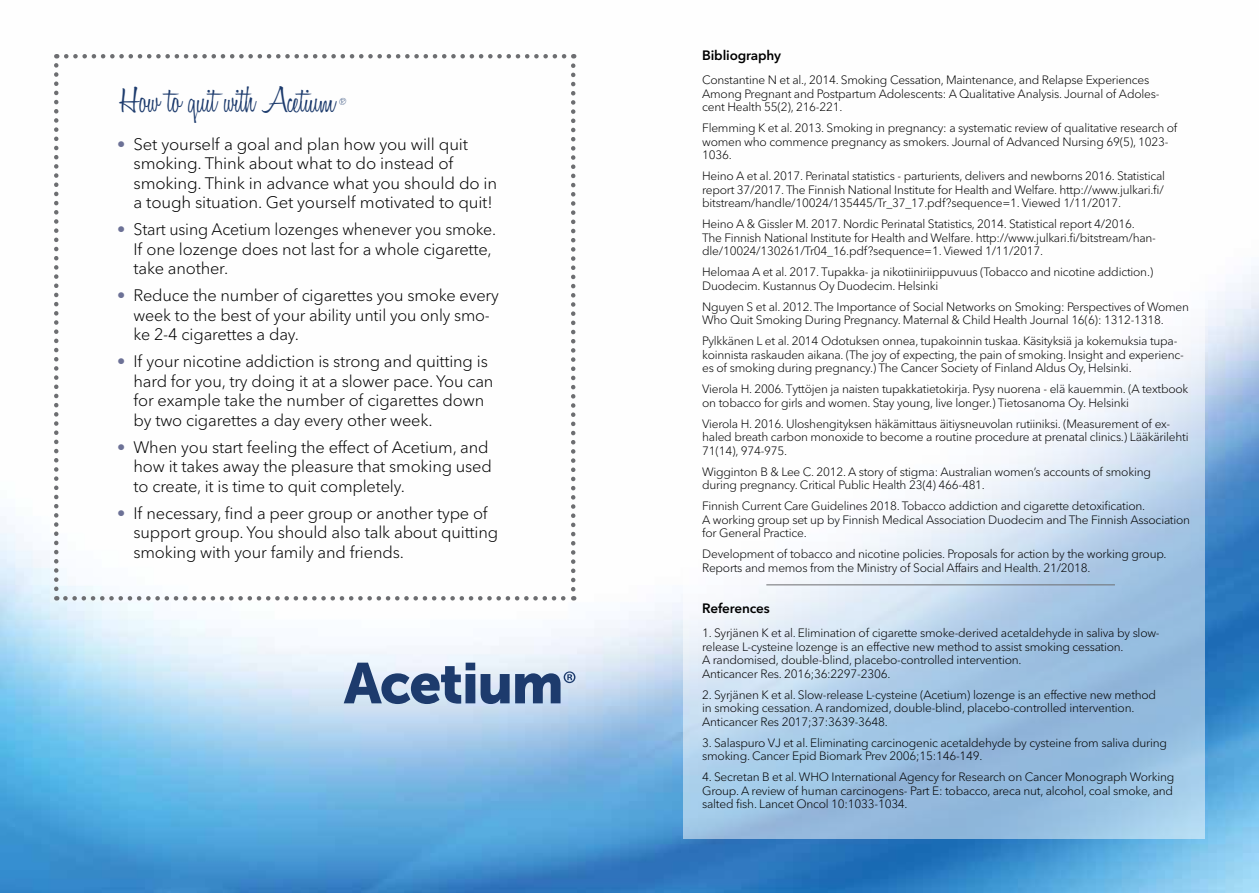
<style>
.page{position:relative;width:1259px;height:893px;background:#fff}
.page>*{position:absolute;margin:0;border:0;box-sizing:border-box;transform-origin:0 0}
.t1{font:300 37.5px "Honey Script";letter-spacing:-.01em;color:#1d3b6d}
.t2{font:300 16.5px/19.5px "Avenir Next LT Pro";letter-spacing:-.01em;color:#000}
.t3{font:600 13.5px "Avenir Next LT Pro";letter-spacing:-.01em;color:#000}
.t4{font:300 12px/13.5px "Avenir Next LT Pro";letter-spacing:-.02em;color:#000}
.t5{font:300 8.7px "Honey Script";color:#1d3b6d}
.s1{color:#6c7196}
</style>
<div class="page">
<img style="left:0;top:54px;width:1259px;height:839px">
<div style="left:55px;top:56px;width:517px;height:530px;background:#fff"></div>
<svg style="left:683px;top:54px;width:522px;height:785px"></svg>
<svg style="left:54px;top:65px;width:4px;height:535px"></svg>
<svg style="left:65px;top:596px;width:509px;height:4px"></svg>
<svg style="left:571px;top:54px;width:4px;height:535px"></svg>
<svg style="left:56px;top:54px;width:508px;height:5px"></svg>
<hr style="left:766px;top:585px;width:349px;height:1px;background:#6d6e71">
<svg style="left:344px;top:663px;width:231px;height:41px;background:#8498b6"></svg>
<h1 class="t1" style="left:120px;top:78px;width:217px">How to quit with Acetium</h1>
<p class="t5" style="left:340px;top:96px;width:8px">®</p>
<h2 class="t2" style="left:134px;top:134px;width:365px;text-indent:-16px"><span class="s1">•</span> Set yourself a goal and plan how you will quit smoking. Think about what to do instead of smoking. Think in advance what you should do in a tough situation. Get yourself motivated to quit!</h2>
<h2 class="t2" style="left:133px;top:220px;width:364px;text-indent:-16px"><span class="s1">•</span> Start using Acetium lozenges whenever you smoke.<br>If one lozenge does not last for a whole cigarette, take another.</h2>
<h2 class="t2" style="left:134px;top:286px;width:367px;text-indent:-17px"><span class="s1">•</span> Reduce the number of cigarettes you smoke every week to the best of your ability until you only smo&shy;ke 2-4 cigarettes a day.</h2>
<h2 class="t2" style="left:133px;top:352px;width:361px;text-indent:-16px"><span class="s1">•</span> If your nicotine addiction is strong and quitting is hard for you, try doing it at a slower pace. You can for example take the number of cigarettes down by two cigarettes a day every other week.</h2>
<h2 class="t2" style="left:133px;top:437px;width:360px;text-indent:-16px"><span class="s1">•</span> When you start feeling the effect of Acetium, and how it takes away the pleasure that smoking used to create, it is time to quit completely.</h2>
<h2 class="t2" style="left:133px;top:503px;width:366px;text-indent:-16px"><span class="s1">•</span> If necessary, find a peer group or another type of support group. You should also talk about quitting smoking with your family and friends.</h2>
<p class="t3" style="left:702px;top:47px;width:80px">Bibliography</p>
<p class="t4" style="left:702px;top:73px;width:459px">Constantine N et al., 2014. Smoking Cessation, Maintenance, and Relapse Experiences<br>Among Pregnant and Postpartum Adolescents: A Qualitative Analysis. Journal of Adoles&shy;cent Health 55(2), 216-221.</p>
<p class="t4" style="left:702px;top:121px;width:477px">Flemming K et al. 2013. Smoking in pregnancy: a systematic review of qualitative research of women who commence pregnancy as smokers. Journal of Advanced Nursing 69(5), 1023-<br>1036.</p>
<p class="t4" style="left:702px;top:169px;width:464px;text-align:justify">Heino A et al. 2017. Perinatal statistics - parturients, delivers and newborns 2016. Statistical report 37/2017. The Finnish National Institute for Health and Welfare. http://www.julkari.fi/ bitstream/handle/10024/135445/Tr_37_17.pdf?sequence=1. Viewed 1/11/2017.</p>
<p class="t4" style="left:702px;top:217px;width:455px">Heino A &amp; Gissler M. 2017. Nordic Perinatal Statistics, 2014. Statistical report 4/2016.<br>The Finnish National Institute for Health and Welfare. http://www.julkari.fi/bitstream/han&shy;dle/10024/130261/Tr04_16.pdf?sequence=1. Viewed 1/11/2017.</p>
<p class="t4" style="left:702px;top:265px;width:453px">Helomaa A et al. 2017. Tupakka- ja nikotiiniriippuvuus (Tobacco and nicotine addiction.)<br>Duodecim. Kustannus Oy Duodecim. Helsinki</p>
<p class="t4" style="left:702px;top:300px;width:488px">Nguyen S et al. 2012. The Importance of Social Networks on Smoking: Perspectives of Women<br>Who Quit Smoking During Pregnancy. Maternal &amp; Child Health Journal 16(6): 1312-1318.</p>
<p class="t4" style="left:702px;top:334px;width:483px">Pylkkänen L et al. 2014 Odotuksen onnea, tupakoinnin tuskaa. Käsityksiä ja kokemuksia tupa&shy;koinnista raskauden aikana. (The joy of expecting, the pain of smoking. Insight and experienc&shy;es of smoking during pregnancy.) The Cancer Society of Finland Aldus Oy, Helsinki.</p>
<p class="t4" style="left:702px;top:382px;width:488px">Vierola H. 2006. Tyttöjen ja naisten tupakkatietokirja. Pysy nuorena - elä kauemmin. (A textbook on tobacco for girls and women. Stay young, live longer.) Tietosanoma Oy. Helsinki</p>
<p class="t4" style="left:702px;top:417px;width:488px">Vierola H. 2016. Uloshengityksen häkämittaus äitiysneuvolan rutiiniksi. (Measurement of ex&shy;haled breath carbon monoxide to become a routine procedure at prenatal clinics.) Lääkärilehti<br>71(14), 974-975.</p>
<p class="t4" style="left:702px;top:465px;width:450px">Wigginton B &amp; Lee C. 2012. A story of stigma: Australian women’s accounts of smoking during pregnancy. Critical Public Health 23(4) 466-481.</p>
<p class="t4" style="left:702px;top:499px;width:489px">Finnish Current Care Guidelines 2018. Tobacco addiction and cigarette detoxification.<br>A working group set up by Finnish Medical Association Duodecim and The Finnish Association for General Practice.</p>
<p class="t4" style="left:702px;top:547px;width:466px">Development of tobacco and nicotine policies. Proposals for action by the working group.<br>Reports and memos from the Ministry of Social Affairs and Health. 21/2018.</p>
<p class="t3" style="left:702px;top:600px;width:69px">References</p>
<p class="t4" style="left:702px;top:626px;width:459px">1. Syrjänen K et al. Elimination of cigarette smoke-derived acetaldehyde in saliva by slow&shy;release L-cysteine lozenge is an effective new method to assist smoking cessation.<br>A randomised, double-blind, placebo-controlled intervention.<br>Anticancer Res. 2016;36:2297-2306.</p>
<p class="t4" style="left:702px;top:688px;width:455px">2. Syrjänen K et al. Slow-release L-cysteine (Acetium) lozenge is an effective new method in smoking cessation. A randomized, double-blind, placebo-controlled intervention.<br>Anticancer Res 2017;37:3639-3648.</p>
<p class="t4" style="left:702px;top:736px;width:466px">3. Salaspuro VJ et al. Eliminating carcinogenic acetaldehyde by cysteine from saliva during smoking. Cancer Epid Biomark Prev 2006;15:146-149.</p>
<p class="t4" style="left:702px;top:770px;width:474px;text-align:justify">4. Secretan B et al. WHO International Agency for Research on Cancer Monograph Working Group. A review of human carcinogens- Part E: tobacco, areca nut, alcohol, coal smoke, and salted fish. Lancet Oncol 10:1033-1034.</p>
</div>
